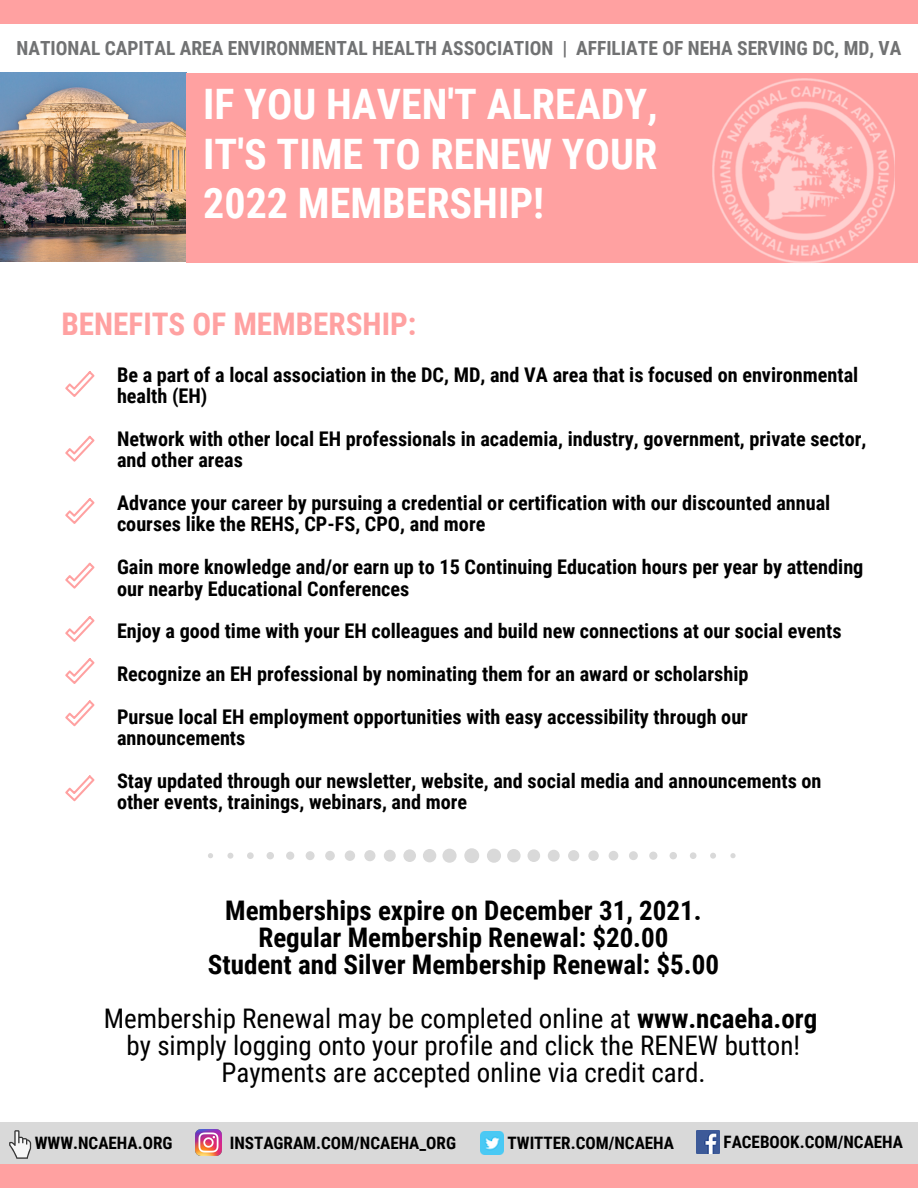
<style>
.page{position:relative;width:918px;height:1188px;background:#fff}
.page>*{position:absolute;margin:0;border:0;box-sizing:border-box;transform-origin:0 0}
.t1{font:700 42px/49.5px "Roboto Condensed";color:#fff;text-align:justify}
.t2{font:700 31.2px "Roboto Condensed";color:#ffa1a1}
.t3{font:27px "Roboto Condensed";color:#000}
.t4{font:700 27px "Roboto Condensed";color:#000}
.t5{font:700 20.25px/21.3px "Roboto Condensed";color:#000}
.t6{font:700 19.5px "Roboto Condensed";color:#717273}
.t7{font:700 18.75px "Roboto Condensed";color:#000}
.t8{font:700 17.1px "Roboto Condensed";color:#000}
.s1{font-weight:700}
.s2{font-size:18.75px}
</style>
<div class="page">
<div style="left:0;top:1122px;width:918px;height:40px;background:#d9d9d9"></div>
<img style="left:0;top:73px;width:186px;height:188px">
<div style="left:186px;top:73px;width:732px;height:190px;background:#ffa1a1"></div>
<img style="left:713px;top:79px;width:182px;height:184px">
<div style="left:0;top:0;width:918px;height:24px;background:#ffa1a1"></div>
<div style="left:0;top:1163px;width:918px;height:25px;background:#ffa1a1"></div>
<div style="left:0;top:1124px;width:918px;height:40px;background:#d9d9d9"></div>
<svg style="left:9px;top:1130px;width:23px;height:29px"></svg>
<img style="left:697px;top:1131px;width:22px;height:22px">
<img style="left:481px;top:1132px;width:22px;height:22px">
<svg style="left:208px;top:848px;width:528px;height:15px"></svg>
<svg style="left:65px;top:371px;width:29px;height:26px"></svg>
<svg style="left:65px;top:436px;width:29px;height:26px"></svg>
<svg style="left:65px;top:498px;width:29px;height:26px"></svg>
<svg style="left:65px;top:563px;width:29px;height:26px"></svg>
<svg style="left:65px;top:616px;width:29px;height:26px"></svg>
<svg style="left:65px;top:658px;width:29px;height:26px"></svg>
<svg style="left:65px;top:700px;width:29px;height:26px"></svg>
<svg style="left:65px;top:776px;width:29px;height:25px"></svg>
<img style="left:196px;top:1130px;width:25px;height:26px">
<p class="t6" style="left:16px;top:37px;width:887px">NATIONAL CAPITAL AREA ENVIRONMENTAL HEALTH ASSOCIATION | AFFILIATE OF NEHA SERVING DC, MD, VA</p>
<p class="t1" style="left:203px;top:80px;width:456px">IF YOU HAVEN'T ALREADY, IT'S TIME TO RENEW YOUR 2022 MEMBERSHIP!</p>
<p class="t2" style="left:62px;top:306px;width:356px">BENEFITS OF MEMBERSHIP:</p>
<p class="t5" style="left:117px;top:364px;width:743px">Be a part of a local association in the DC, MD, and VA area that is focused on environmental health (EH)</p>
<p class="t5" style="left:117px;top:428px;width:751px">Network with other local EH professionals in academia, industry, government, private sector, and other areas</p>
<p class="t5" style="left:117px;top:492px;width:715px">Advance your career by pursuing a credential or certification with our discounted annual courses like the REHS, CP-FS, CPO, and more</p>
<p class="t5" style="left:117px;top:557px;width:748px">Gain more knowledge and/or earn up to 15 Continuing Education hours per year by attending our nearby Educational Conferences</p>
<p class="t5" style="left:117px;top:621px;width:726px">Enjoy a good time with your EH colleagues and build new connections at our social events</p>
<p class="t5" style="left:117px;top:663px;width:633px">Recognize an EH professional by nominating them for an award or scholarship</p>
<p class="t5" style="left:117px;top:706px;width:633px">Pursue local EH employment opportunities with easy accessibility through our announcements</p>
<p class="t5" style="left:117px;top:770px;width:706px">Stay updated through our newsletter, website, and social media and announcements on other events, trainings, webinars, and more</p>
<p class="t4" style="left:225px;top:895px;width:478px">Memberships expire on December 31, 2021.</p>
<p class="t4" style="left:258px;top:922px;width:411px">Regular Membership Renewal: $20.00</p>
<p class="t4" style="left:208px;top:949px;width:513px">Student and Silver Membership Renewal: $5.00</p>
<p class="t3" style="left:104px;top:1003px;width:715px">Membership Renewal may be completed online at <span class="s1">www.ncaeha.org</span></p>
<p class="t3" style="left:127px;top:1030px;width:675px">by simply logging onto your profile and click the RENEW button!</p>
<p class="t3" style="left:221px;top:1057px;width:486px">Payments are accepted online via credit card.</p>
<p class="t8" style="left:35px;top:1133px;width:139px">WWW.NCAEHA.ORG</p>
<p class="t8" style="left:508px;top:1133px;width:168px">TWITTER.COM/NCAEHA</p>
<p class="t8" style="left:724px;top:1132px;width:181px">FACEBOOK.COM/NCAEHA</p>
<p class="t7" style="left:438px;top:1132px;width:16px">M</p>
<p class="t7" style="left:492px;top:1132px;width:183px">TWITTER.COM/NCAEHA</p>
<p class="t7" style="left:708px;top:1132px;width:197px">FACEBOOK.COM/NCAEHA</p>
<p class="t8" style="left:230px;top:1133px;width:199px">INSTAGRAM.CO<span class="s2">.NCAEHA.C</span></p>
<p class="t7" style="left:41px;top:1133px;width:213px">MEMBERSHIP@NCAEHA.CO</p>
<p class="t8" style="left:298px;top:1133px;width:159px"><span class="s2">WWW</span>M/NCAEHA_ORG</p>
</div>
